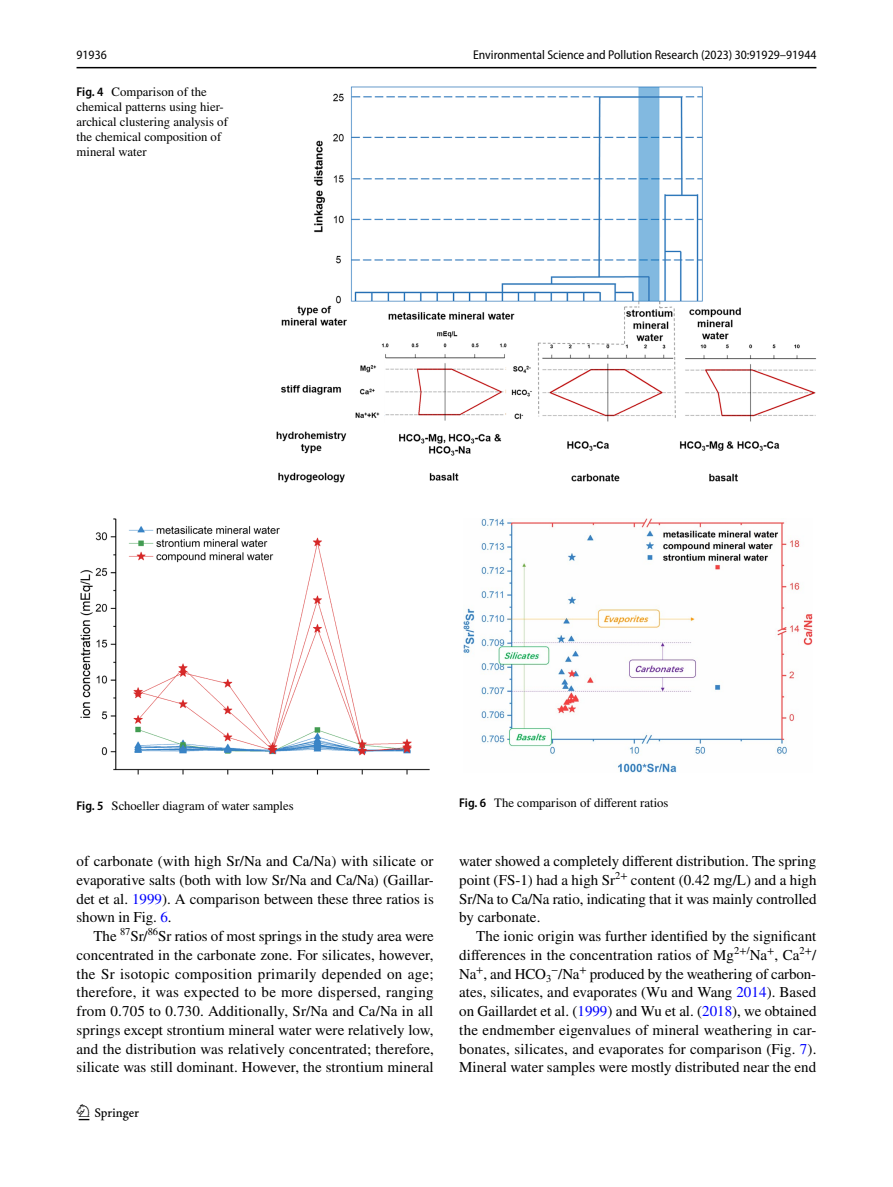
<style>
.page{position:relative;width:893px;height:1187px;background:#fff}
.page>*{position:absolute;margin:0;border:0;box-sizing:border-box;transform-origin:0 0}
.t1{font:22.5px "Springnew Regular 2";color:#000}
.t2{font:15px/18.8px "STIX";color:#000;text-align:justify}
.t3{font:12.75px/15px "STIX";color:#000}
.t4{font:semi-condensed 12.75px "Myriad Pro";color:#000}
.s1{font-family:"Myriad Pro";font-weight:600;font-stretch:semi-condensed}
.s2{color:#00f}
</style>
<div class="page">
<hr style="left:77px;top:67px;width:739px;height:1px;background:#000">
<img style="left:276px;top:87px;width:540px;height:395px">
<img style="left:81px;top:518px;width:348px;height:256px">
<img style="left:463px;top:518px;width:349px;height:254px">
<p class="t4" style="left:77px;top:48px;width:32px">91936</p>
<p class="t4" style="left:473px;top:48px;width:345px">Environmental Science and Pollution Research (2023) 30:91929–91944</p>
<p class="t3" style="left:77px;top:85px;width:153px"><span class="s1">Fig. 4</span> Comparison of the chemical patterns using hier&shy;archical clustering analysis of the chemical composition of mineral water</p>
<p class="t3" style="left:77px;top:798px;width:219px"><span class="s1">Fig. 5</span> Schoeller diagram of water samples</p>
<p class="t3" style="left:459px;top:796px;width:211px"><span class="s1">Fig. 6</span> The comparison of different ratios</p>
<p class="t2" style="left:77px;top:852px;width:359px">of carbonate (with high Sr/Na and Ca/Na) with silicate or evaporative salts (both with low Sr/Na and Ca/Na) (Gaillar&shy;det et al. <span class="s2">1999</span>). A comparison between these three ratios is shown in Fig. <span class="s2">6</span>.</p>
<p class="t2" style="left:77px;top:927px;width:359px;text-indent:17px">The <sup>87</sup>Sr/<sup>86</sup>Sr ratios of most springs in the study area were concentrated in the carbonate zone. For silicates, however, the Sr isotopic composition primarily depended on age; therefore, it was expected to be more dispersed, ranging from 0.705 to 0.730. Additionally, Sr/Na and Ca/Na in all springs except strontium mineral water were relatively low, and the distribution was relatively concentrated; therefore, silicate was still dominant. However, the strontium mineral</p>
<h1 class="t1" style="left:79px;top:1104px;width:62px">1 3</h1>
<p class="t2" style="left:459px;top:852px;width:359px">water showed a completely different distribution. The spring point (FS-1) had a high Sr<sup>2+</sup> content (0.42 mg/L) and a high Sr/Na to Ca/Na ratio, indicating that it was mainly controlled by carbonate.</p>
<p class="t2" style="left:459px;top:927px;width:359px;text-indent:17px">The ionic origin was further identified by the significant differences in the concentration ratios of Mg<sup>2+/</sup>Na<sup>+</sup>, Ca<sup>2+</sup>/ Na<sup>+</sup>, and HCO<sub>3</sub><sup>−</sup>/Na<sup>+</sup> produced by the weathering of carbon&shy;ates, silicates, and evaporates (Wu and Wang <span class="s2">2014</span>). Based on Gaillardet et al. (<span class="s2">1999</span>) and Wu et al. (<span class="s2">2018</span>), we obtained the endmember eigenvalues of mineral weathering in car&shy;bonates, silicates, and evaporates for comparison (Fig. <span class="s2">7</span>).<br>Mineral water samples were mostly distributed near the end</p>
</div>
